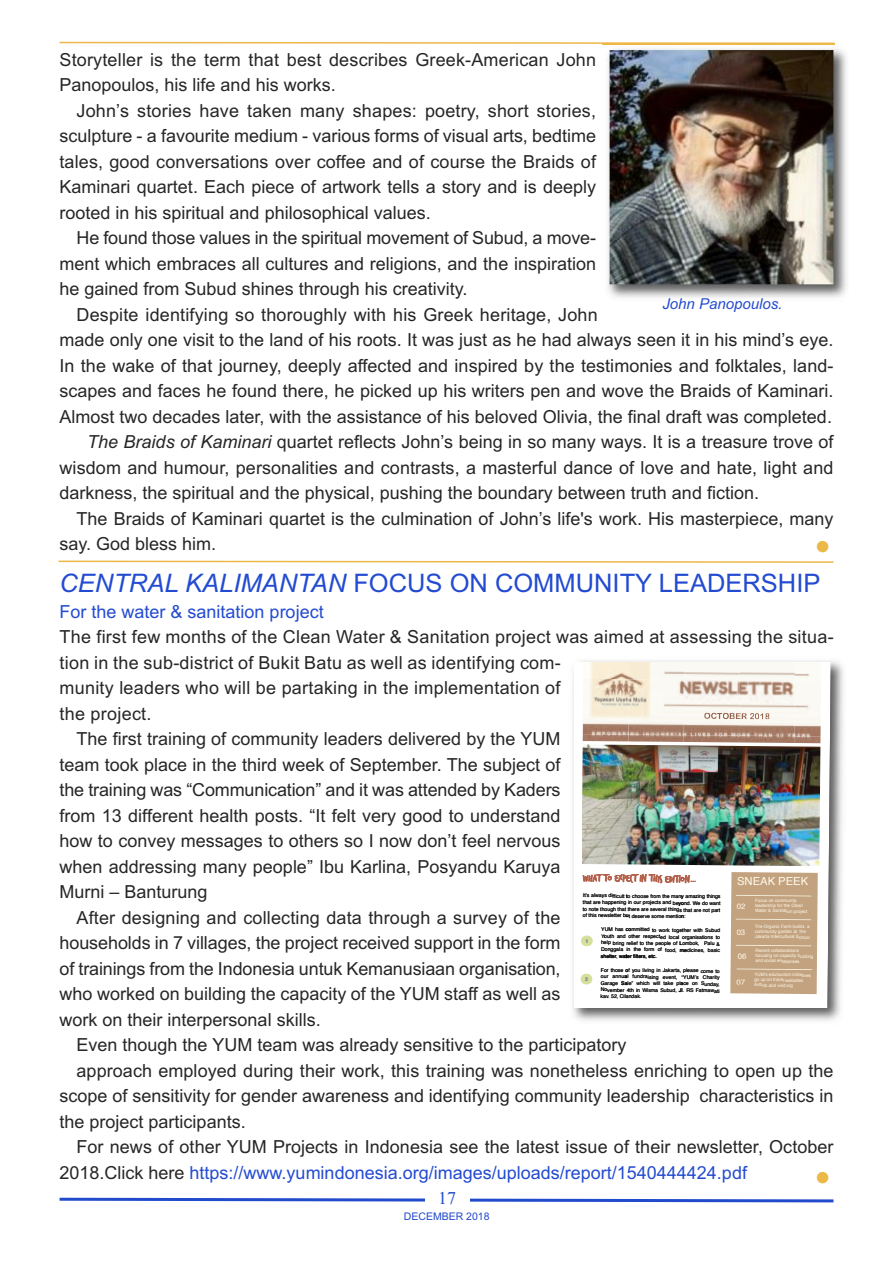
<style>
.page{position:relative;width:893px;height:1263px;background:#fff}
.page>*{position:absolute;margin:0;border:0;box-sizing:border-box;transform-origin:0 0}
.t1{font:italic 46.5px "Times New Roman";color:#ecb847}
.t2{font:25.5px "Arial";color:#234bd1}
.t3{font:18px/25.5px "Arial";color:#272627;text-align:justify}
.t4{font:18px "Arial";color:#234bd1}
.t5{font:18px "Times New Roman";color:#224acc}
.t6{font:italic 15px "Arial";color:#234bd1}
.t7{font:11.25px "Helvetica";color:#fffbeb}
.t8{font:10.8px "Trash Hand";color:#b26149}
.t9{font:10.5px "Arial";color:#224acc}
.t10{font:5.25px/6.6px "Helvetica";color:#000}
.t11{font:4.5px/5.1px "Helvetica";color:#fffbeb}
.s1{font-style:italic}
.s2{color:#272627}
</style>
<div class="page">
<svg style="left:59px;top:1197px;width:775px;height:6px"></svg>
<div style="left:425px;top:1192px;width:44px;height:37px;background:#fff"></div>
<svg style="left:59px;top:41px;width:776px;height:4px"></svg>
<img style="left:603px;top:44px;width:244px;height:254px">
<img style="left:603px;top:43px;width:232px;height:1px">
<img style="left:610px;top:50px;width:223px;height:234px">
<svg style="left:58px;top:560px;width:776px;height:3px"></svg>
<img style="left:573px;top:661px;width:271px;height:360px">
<svg style="left:574px;top:662px;width:257px;height:346px"></svg>
<img style="left:582px;top:744px;width:238px;height:122px">
<div style="left:730px;top:872px;width:88px;height:122px;background:#c3a27f"></div>
<svg style="left:735px;top:894px;width:77px;height:3px"></svg>
<svg style="left:735px;top:918px;width:77px;height:3px"></svg>
<svg style="left:735px;top:944px;width:77px;height:3px"></svg>
<svg style="left:736px;top:968px;width:77px;height:2px"></svg>
<img style="left:583px;top:662px;width:238px;height:19px">
<img style="left:583px;top:679px;width:212px;height:55px">
<svg style="left:704px;top:713px;width:66px;height:6px"></svg>
<img style="left:794px;top:681px;width:27px;height:62px">
<img style="left:583px;top:734px;width:211px;height:9px">
<svg style="left:737px;top:903px;width:8px;height:6px"></svg>
<svg style="left:737px;top:930px;width:8px;height:5px"></svg>
<svg style="left:738px;top:954px;width:8px;height:5px"></svg>
<svg style="left:737px;top:979px;width:8px;height:6px"></svg>
<svg style="left:580px;top:935px;width:13px;height:12px"></svg>
<svg style="left:580px;top:973px;width:13px;height:12px"></svg>
<p class="t3" style="left:60px;top:47px;width:538px">Storyteller is the term that best describes Greek-American John<br>Panopoulos, his life and his works.</p>
<p class="t3" style="left:60px;top:98px;width:538px;text-indent:17px">John’s stories have taken many shapes: poetry, short stories, sculpture - a favourite medium - various forms of visual arts, bedtime tales, good conversations over coffee and of course the Braids of Kaminari quartet. Each piece of artwork tells a story and is deeply rooted in his spiritual and philosophical values.</p>
<p class="t3" style="left:60px;top:225px;width:538px;text-indent:17px">He found those values in the spiritual movement of Subud, a move&shy;ment which embraces all cultures and religions, and the inspiration he gained from Subud shines through his creativity.</p>
<p class="t3" style="left:77px;top:302px;width:523px">Despite identifying so thoroughly with his Greek heritage, John</p>
<p class="t3" style="left:60px;top:327px;width:775px">made only one visit to the land of his roots. It was just as he had always seen it in his mind’s eye.</p>
<p class="t3" style="left:60px;top:353px;width:775px">In the wake of that journey, deeply affected and inspired by the testimonies and folktales, land-</p>
<p class="t3" style="left:60px;top:378px;width:775px">scapes and faces he found there, he picked up his writers pen and wove the Braids of Kaminari.</p>
<p class="t3" style="left:60px;top:404px;width:774px">Almost two decades later, with the assistance of his beloved Olivia, the final draft was completed.</p>
<p class="t3" style="left:87px;top:429px;width:748px"><span class="s1">The Braids of Kaminari</span> quartet reflects John’s being in so many ways. It is a treasure trove of</p>
<p class="t3" style="left:60px;top:455px;width:775px">wisdom and humour, personalities and contrasts, a masterful dance of love and hate, light and</p>
<p class="t3" style="left:60px;top:480px;width:701px">darkness, the spiritual and the physical, pushing the boundary between truth and fiction.</p>
<p class="t3" style="left:77px;top:506px;width:758px">The Braids of Kaminari quartet is the culmination of John’s life's work. His masterpiece, many</p>
<p class="t3" style="left:60px;top:531px;width:158px">say. God bless him.</p>
<h2 class="t2" style="left:60px;top:568px;width:762px"><span class="s1">CENTRAL KALIMANTAN</span> FOCUS ON COMMUNITY LEADERSHIP</h2>
<p class="t4" style="left:60px;top:601px;width:266px">For the water &amp; sanitation project</p>
<p class="t3" style="left:60px;top:624px;width:776px">The first few months of the Clean Water &amp; Sanitation project was aimed at assessing the situa-</p>
<p class="t3" style="left:60px;top:650px;width:503px">tion in the sub-district of Bukit Batu as well as identifying com-</p>
<p class="t3" style="left:60px;top:675px;width:502px">munity leaders who will be partaking in the implementation of</p>
<p class="t3" style="left:60px;top:701px;width:94px">the project.</p>
<p class="t3" style="left:77px;top:726px;width:485px">The first training of community leaders delivered by the YUM</p>
<p class="t3" style="left:60px;top:752px;width:502px">team took place in the third week of September. The subject of</p>
<p class="t3" style="left:60px;top:777px;width:502px">the training was “Communication” and it was attended by Kaders</p>
<p class="t3" style="left:60px;top:803px;width:502px">from 13 different health posts. “It felt very good to understand</p>
<p class="t3" style="left:60px;top:828px;width:502px">how to convey messages to others so I now don’t feel nervous</p>
<p class="t3" style="left:60px;top:854px;width:502px">when addressing many people” Ibu Karlina, Posyandu Karuya</p>
<p class="t3" style="left:60px;top:879px;width:150px">Murni – Banturung</p>
<p class="t3" style="left:77px;top:905px;width:485px">After designing and collecting data through a survey of the</p>
<p class="t3" style="left:60px;top:930px;width:502px">households in 7 villages, the project received support in the form</p>
<p class="t3" style="left:60px;top:956px;width:502px">of trainings from the Indonesia untuk Kemanusiaan organisation,</p>
<p class="t3" style="left:60px;top:981px;width:502px">who worked on building the capacity of the YUM staff as well as</p>
<p class="t3" style="left:60px;top:1007px;width:263px">work on their interpersonal skills.</p>
<p class="t3" style="left:77px;top:1032px;width:551px">Even though the YUM team was already sensitive to the participatory</p>
<p class="t3" style="left:77px;top:1058px;width:758px">approach employed during their work, this training was nonetheless enriching to open up the</p>
<p class="t3" style="left:60px;top:1083px;width:775px">scope of sensitivity for gender awareness and identifying community leadership characteristics in</p>
<p class="t3" style="left:60px;top:1109px;width:188px">the project participants.</p>
<p class="t3" style="left:77px;top:1134px;width:758px">For news of other YUM Projects in Indonesia see the latest issue of their newsletter, October</p>
<p class="t4" style="left:60px;top:1162px;width:689px"><span class="s2">2018.Click here</span> https://www.yumindonesia.org/images/uploads/report/1540444424.pdf</p>
<h1 class="t1" style="left:814px;top:1149px;width:18px">•</h1>
<p class="t6" style="left:662px;top:295px;width:122px">John Panopoulos.</p>
<h1 class="t1" style="left:814px;top:519px;width:18px">•</h1>
<p class="t8" style="left:583px;top:872px;width:115px;rotate:1deg">what to expect in this edition…</p>
<p class="t10" style="left:681px;top:893px;width:41px;rotate:1deg">y amazing things</p>
<p class="t10" style="left:583px;top:898px;width:104px;rotate:1deg">that are happening in our projects and be<br>to note though that there are several things of this newsletter but deserve some mention:</p>
<p class="t10" style="left:601px;top:926px;width:26px;rotate:1deg">YUM has<br>Youth and</p>
<p class="t10" style="left:601px;top:939px;width:120px;rotate:1deg">help bring relief to the people of Lombok, Palu &amp;<br>Donggala</p>
<p class="t7" style="left:737px;top:876px;width:73px;rotate:1deg">SNEAK PEEK</p>
<p class="t11" style="left:755px;top:898px;width:54px;rotate:1deg">Focus on community leadership for the Clean<br>Water &amp; Sanitation project</p>
<p class="t11" style="left:755px;top:924px;width:56px;rotate:1deg">The Organic Farm builds a community garden at the<br>Jakarta Intercultural School</p>
<p class="t11" style="left:756px;top:948px;width:59px;rotate:1deg">Recent collaborations focusing on capacity building and social enterprises</p>
<p class="t11" style="left:754px;top:972px;width:58px;rotate:1deg">YUM’s edutourism initiatives go up on travel websites<br>Airbnb and visit.org</p>
<p class="t10" style="left:583px;top:892px;width:100px;rotate:1deg">It’s always difficult to choose from the man</p>
<p class="t10" style="left:679px;top:899px;width:43px;text-align:right;rotate:1deg">yond. We do want that are not part</p>
<p class="t10" style="left:682px;top:934px;width:39px;rotate:1deg">organisations to</p>
<p class="t10" style="left:680px;top:947px;width:42px;rotate:1deg">medicines, basic</p>
<p class="t10" style="left:629px;top:926px;width:93px;line-height:7.1px;text-indent:-3px;rotate:1deg">committed to work together with Subud other respected local</p>
<p class="t10" style="left:626px;top:946px;width:52px;rotate:1deg">in the form of food,</p>
<p class="t10" style="left:601px;top:953px;width:57px;rotate:1deg">shelter, water filters, etc.</p>
<p class="t10" style="left:601px;top:966px;width:121px;rotate:1deg">For those of you living in Jakarta, please come to our annual fundraising event,<br>Garage<br>November 4th in Wisma Subud, Jl. RS Fatmawati kav. 52, Cilandak.</p>
<p class="t10" style="left:681px;top:974px;width:40px;rotate:1deg">“YUM’s Charity</p>
<p class="t10" style="left:621px;top:980px;width:100px;rotate:1deg">Sale” which will take place on Sunday,</p>
<p class="t5" style="left:438px;top:1188px;width:19px">17</p>
<p class="t9" style="left:404px;top:1210px;width:87px">DECEMBER 2018</p>
</div>
